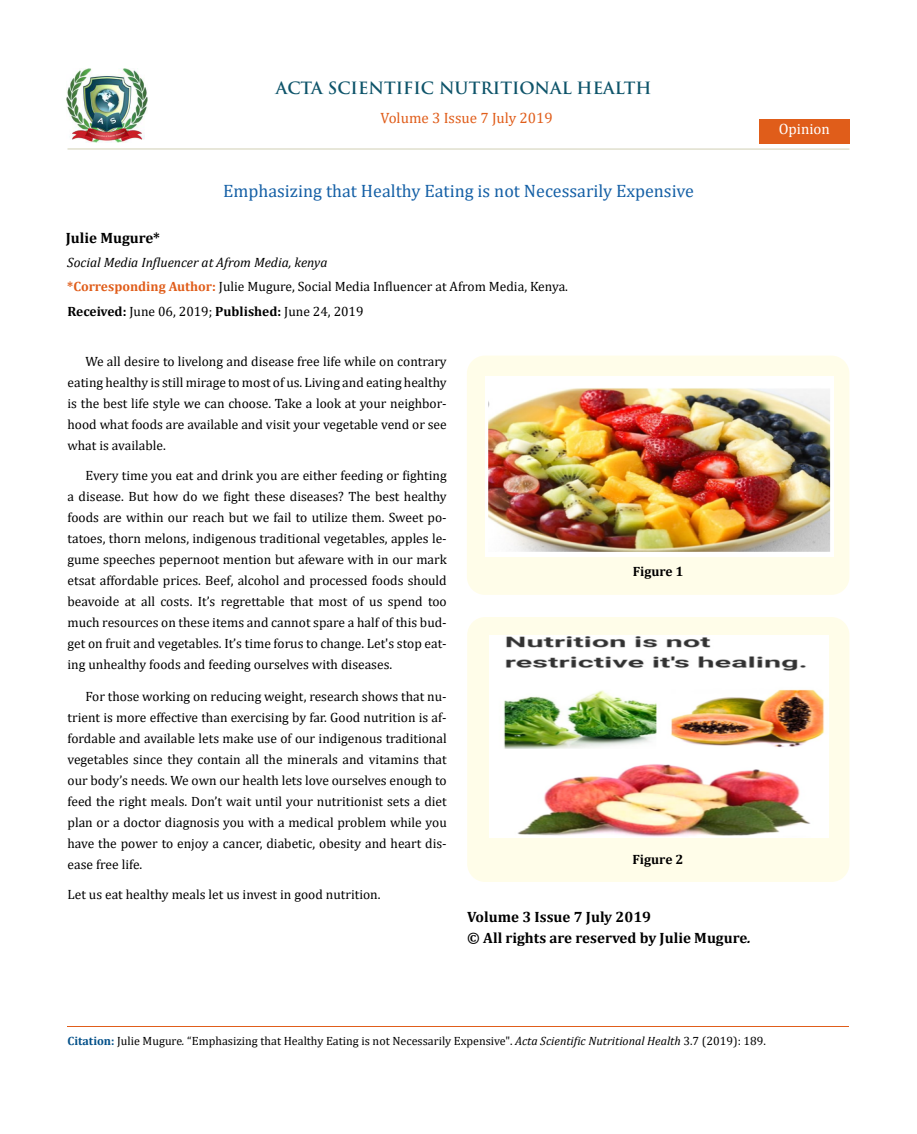
<style>
.page{position:relative;width:917px;height:1134px;background:#fff}
.page>*{position:absolute;margin:0;border:0;box-sizing:border-box;transform-origin:0 0}
.t1{font:18px "Cambria";color:#1560a6}
.t2{font:700 16.5px "Trajan Pro";color:#0e546a}
.t3{font:700 15px/21px "Cambria";color:#000}
.t4{font:15px "Cambria";color:#e05d1a}
.t5{font:15px "Cambria";color:#fff}
.t6{font:13.5px/21px "Cambria";color:#000;text-align:justify}
.t7{font:700 13.5px "Cambria";color:#000}
.t8{font:12px "Cambria";color:#000}
.s1{font-style:italic}
.s2{font-weight:700;color:#e05d1a}
.s3{font-weight:700}
.s4{font-weight:700;color:#035089}
</style>
<div class="page">
<img style="left:67px;top:68px;width:80px;height:74px">
<div style="left:759px;top:119px;width:90px;height:24px;background:#e05d1a"></div>
<div style="left:467px;top:356px;width:382px;height:239px;background:#fffde9;border-radius:18px"></div>
<img style="left:485px;top:377px;width:348px;height:180px">
<div style="left:467px;top:617px;width:382px;height:265px;background:#fffde9;border-radius:18px"></div>
<img style="left:490px;top:635px;width:338px;height:202px">
<hr style="left:68px;top:1027px;width:781px;height:1px;background:#e05d1a">
<hr style="left:67px;top:148px;width:782px;height:2px;background:#e0dfcd">
<p class="t2" style="left:276px;top:77px;width:377px">ACTA SCIENTIFIC NUTRITIONAL HEALTH</p>
<p class="t4" style="left:380px;top:109px;width:174px">Volume 3 Issue 7 July 2019</p>
<h1 class="t1" style="left:223px;top:180px;width:472px">Emphasizing that Healthy Eating is not Necessarily Expensive</h1>
<p class="t3" style="left:66px;top:227px;width:96px">Julie Mugure*</p>
<p class="t6" style="left:67px;top:250px;width:502px;line-height:24.3px"><span class="s1">Social Media Influencer at Afrom Media, kenya<br></span><span class="s2">*Corresponding Author:</span> Julie Mugure, Social Media Influencer at Afrom Media, Kenya.</p>
<p class="t6" style="left:67px;top:301px;width:297px"><span class="s3">Received:</span> June 06, 2019; <span class="s3">Published:</span> June 24, 2019</p>
<p class="t6" style="left:67px;top:351px;width:381px;text-indent:18px">We all desire to livelong and disease free life while on contrary eating healthy is still mirage to most of us. Living and eating healthy is the best life style we can choose. Take a look at your neighbor&shy;hood what foods are available and visit your vegetable vend or see what is available.</p>
<p class="t6" style="left:67px;top:465px;width:381px;text-indent:18px">Every time you eat and drink you are either feeding or fighting a disease. But how do we fight these diseases? The best healthy foods are within our reach but we fail to utilize them. Sweet po&shy;tatoes, thorn melons, indigenous traditional vegetables, apples le&shy;gume speeches pepernoot mention but afeware with in our mark etsat affordable prices. Beef, alcohol and processed foods should beavoide at all costs. It’s regrettable that most of us spend too much resources on these items and cannot spare a half of this bud&shy;get on fruit and vegetables. It’s time forus to change. Let's stop eat&shy;ing unhealthy foods and feeding ourselves with diseases.</p>
<p class="t6" style="left:67px;top:686px;width:381px;text-indent:18px">For those working on reducing weight, research shows that nu&shy;trient is more effective than exercising by far. Good nutrition is af&shy;fordable and available lets make use of our indigenous traditional vegetables since they contain all the minerals and vitamins that our body’s needs. We own our health lets love ourselves enough to feed the right meals. Don’t wait until your nutritionist sets a diet plan or a doctor diagnosis you with a medical problem while you have the power to enjoy a cancer, diabetic, obesity and heart dis&shy;ease free life.</p>
<p class="t6" style="left:67px;top:884px;width:314px">Let us eat healthy meals let us invest in good nutrition.</p>
<p class="t7" style="left:632px;top:562px;width:52px">Figure 1</p>
<p class="t7" style="left:632px;top:849px;width:52px">Figure 2</p>
<p class="t3" style="left:467px;top:906px;width:285px">Volume 3 Issue 7 July 2019<br>© All rights are reserved by Julie Mugure<span class="s1">.</span></p>
<p class="t5" style="left:778px;top:120px;width:53px">Opinion</p>
<p class="t8" style="left:68px;top:1034px;width:699px"><span class="s4">Citation:</span> Julie Mugure<span class="s1">.</span> “Emphasizing that Healthy Eating is not Necessarily Expensive". <span class="s1">Acta Scientific Nutritional Health</span> 3.7 (2019): 189.</p>
</div>
